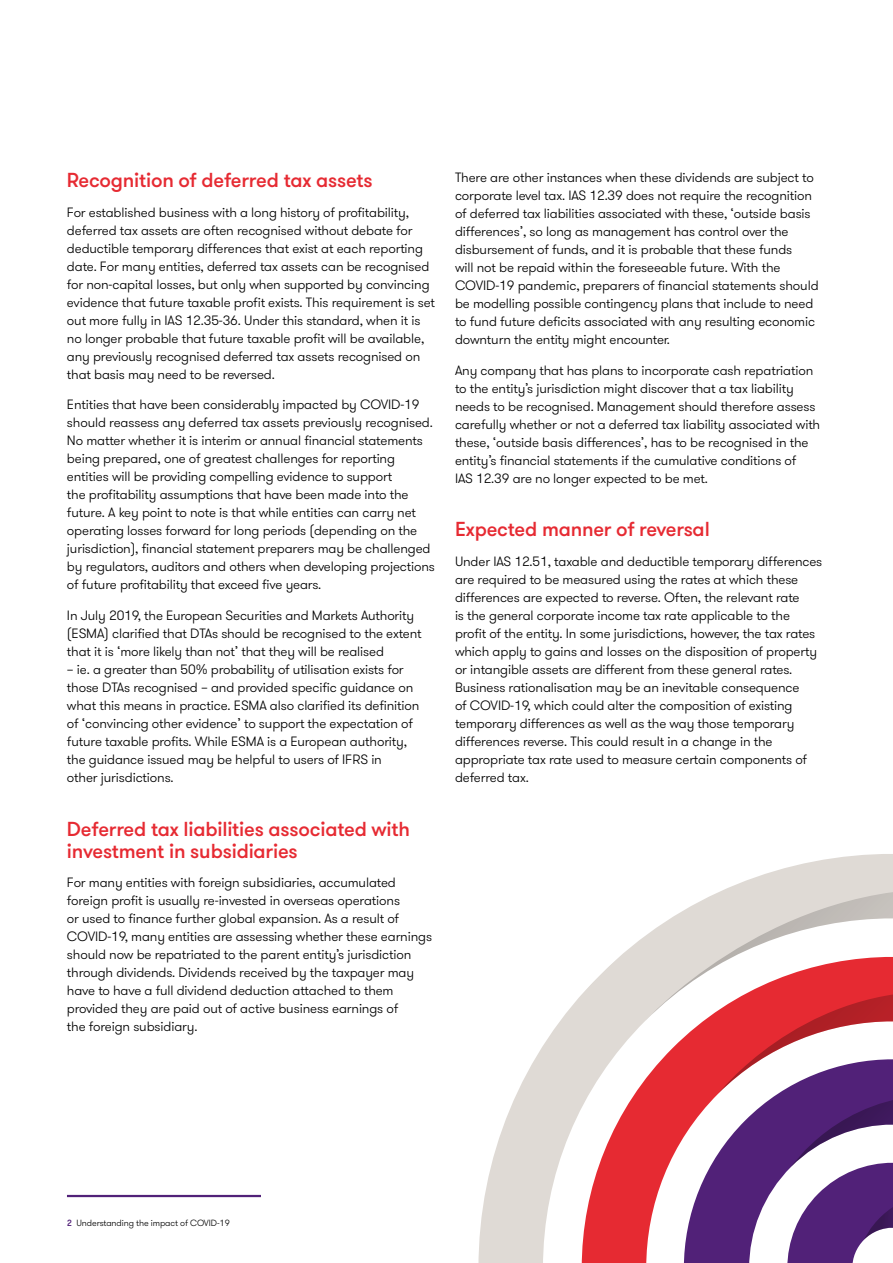
<style>
.page{position:relative;width:893px;height:1263px;background:#fff}
.page>*{position:absolute;margin:0;border:0;box-sizing:border-box;transform-origin:0 0}
.t1{font:500 20.25px/22.5px "GT Walsheim Pro";letter-spacing:-.01em;color:#e62a32}
.t2{font:300 13.5px/18px "GT Walsheim Pro";letter-spacing:-.01em;color:#000}
.t3{font:300 9px "GT Walsheim Pro";letter-spacing:-.01em;color:#000}
.s1{font-weight:500;color:#512178}
</style>
<div class="page">
<hr style="left:67px;top:1195px;width:194px;height:2px;background:#512178">
<svg style="left:478px;top:854px;width:415px;height:409px"></svg>
<svg style="left:663px;top:1167px;width:230px;height:96px;fill:#512178"></svg>
<svg style="left:645px;top:884px;width:248px;height:283px"></svg>
<svg style="left:864px;top:1192px;width:29px;height:47px"></svg>
<h1 class="t1" style="left:67px;top:170px;width:307px">Recognition of deferred tax assets</h1>
<p class="t2" style="left:67px;top:203px;width:369px">For established business with a long history of profitability, deferred tax assets are often recognised without debate for deductible temporary differences that exist at each reporting date. For many entities, deferred tax assets can be recognised for non-capital losses, but only when supported by convincing evidence that future taxable profit exists. This requirement is set out more fully in IAS 12.35-36. Under this standard, when it is no longer probable that future taxable profit will be available, any previously recognised deferred tax assets recognised on that basis may need to be reversed.</p>
<p class="t2" style="left:67px;top:396px;width:369px">Entities that have been considerably impacted by COVID-19 should reassess any deferred tax assets previously recognised.<br>No matter whether it is interim or annual financial statements being prepared, one of greatest challenges for reporting entities will be providing compelling evidence to support<br>the profitability assumptions that have been made into the future. A key point to note is that while entities can carry net operating losses forward for long periods (depending on the jurisdiction), financial statement preparers may be challenged by regulators, auditors and others when developing projections of future profitability that exceed five years.</p>
<p class="t2" style="left:67px;top:607px;width:356px">In July 2019, the European Securities and Markets Authority (ESMA) clarified that DTAs should be recognised to the extent that it is ‘more likely than not’ that they will be realised</p>
<p class="t2" style="left:67px;top:661px;width:354px">– ie. a greater than 50% probability of utilisation exists for those DTAs recognised – and provided specific guidance on what this means in practice. ESMA also clarified its definition of ‘convincing other evidence’ to support the expectation of future taxable profits. While ESMA is a European authority, the guidance issued may be helpful to users of IFRS in<br>other jurisdictions.</p>
<h1 class="t1" style="left:67px;top:818px;width:345px">Deferred tax liabilities associated with investment in subsidiaries</h1>
<p class="t2" style="left:67px;top:874px;width:367px">For many entities with foreign subsidiaries, accumulated foreign profit is usually re-invested in overseas operations<br>or used to finance further global expansion. As a result of COVID-19, many entities are assessing whether these earnings should now be repatriated to the parent entity’s jurisdiction through dividends. Dividends received by the taxpayer may have to have a full dividend deduction attached to them provided they are paid out of active business earnings of<br>the foreign subsidiary.</p>
<p class="t2" style="left:455px;top:169px;width:365px">There are other instances when these dividends are subject to corporate level tax. IAS 12.39 does not require the recognition of deferred tax liabilities associated with these, ‘outside basis differences’, so long as management has control over the disbursement of funds, and it is probable that these funds<br>will not be repaid within the foreseeable future. With the COVID-19 pandemic, preparers of financial statements should be modelling possible contingency plans that include to need to fund future deficits associated with any resulting economic downturn the entity might encounter.</p>
<p class="t2" style="left:455px;top:362px;width:367px">Any company that has plans to incorporate cash repatriation to the entity’s jurisdiction might discover that a tax liability needs to be recognised. Management should therefore assess carefully whether or not a deferred tax liability associated with these, ‘outside basis differences’, has to be recognised in the entity’s financial statements if the cumulative conditions of<br>IAS 12.39 are no longer expected to be met.</p>
<h1 class="t1" style="left:455px;top:519px;width:256px">Expected manner of reversal</h1>
<p class="t2" style="left:455px;top:552px;width:369px">Under IAS 12.51, taxable and deductible temporary differences are required to be measured using the rates at which these differences are expected to reverse. Often, the relevant rate<br>is the general corporate income tax rate applicable to the profit of the entity. In some jurisdictions, however, the tax rates which apply to gains and losses on the disposition of property or intangible assets are different from these general rates.<br>Business rationalisation may be an inevitable consequence<br>of COVID-19, which could alter the composition of existing temporary differences as well as the way those temporary differences reverse. This could result in a change in the appropriate tax rate used to measure certain components of deferred tax.</p>
<p class="t3" style="left:67px;top:1217px;width:164px"><span class="s1">2</span> Understanding the impact of COVID-19</p>
</div>
